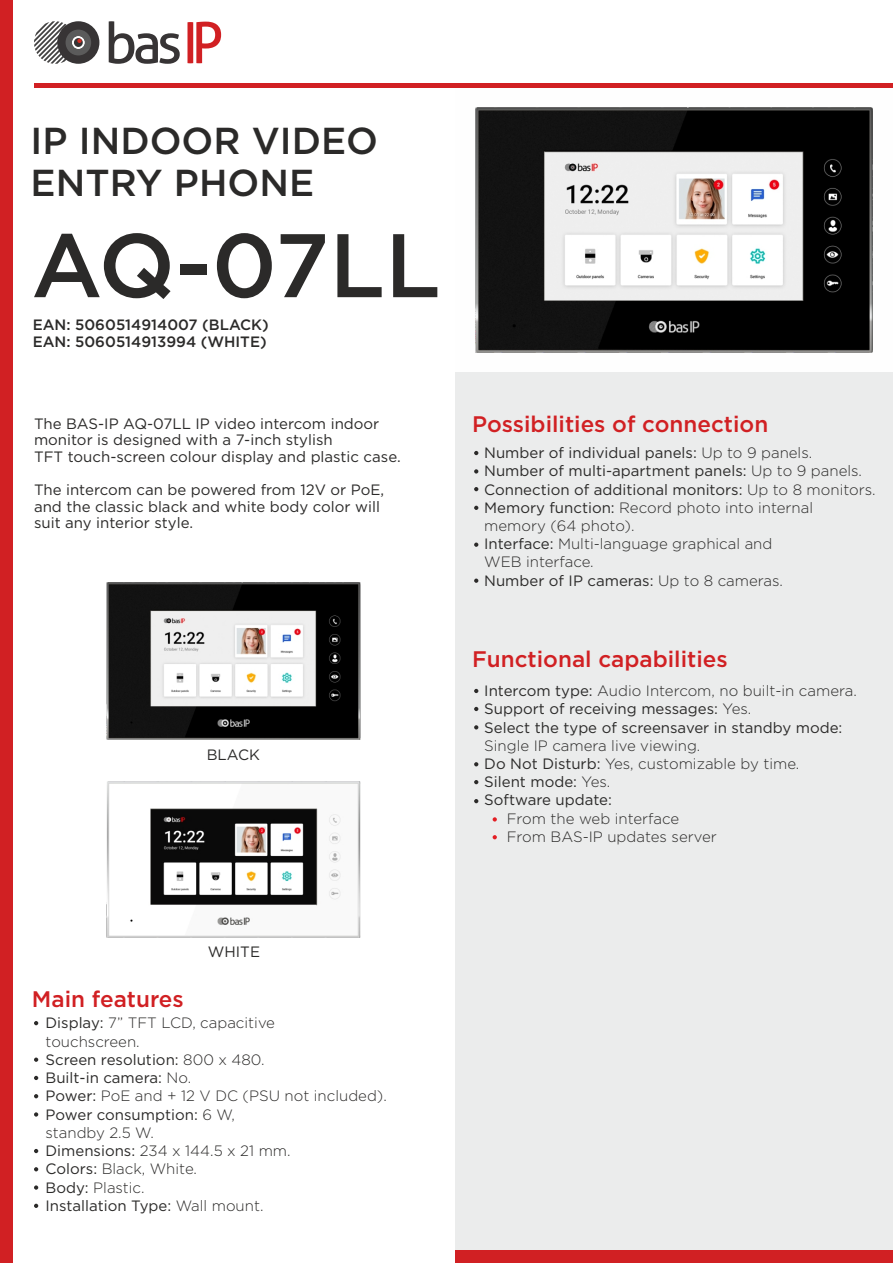
<style>
.page{position:relative;width:893px;height:1263px;background:#fff}
.page>*{position:absolute;margin:0;border:0;box-sizing:border-box;transform-origin:0 0}
.t1{font:500 90px "Gotham Pro";letter-spacing:-.015em;color:#2b2a29}
.t2{font:500 37.5px/42px "Gotham Pro";color:#2b2a29}
.t3{font:500 22.5px "Gotham Pro";color:#d12023}
.t4{font:15px/18.1px "Gotham Pro";color:#2b2a29}
.t5{font:300 15px/18.3px "Gotham Pro";color:#2b2a29}
.t6{font:500 15px/16.8px "Gotham Pro";color:#2b2a29}
.s1{font-weight:300}
.s2{font-weight:400}
</style>
<div class="page">
<div style="left:455px;top:372px;width:438px;height:891px;background:#ebecec"></div>
<div style="left:0;top:0;width:13px;height:1263px;background:#d12023"></div>
<svg style="left:109px;top:21px;width:71px;height:43px"></svg>
<svg style="left:187px;top:22px;width:34px;height:41px"></svg>
<svg style="left:34px;top:21px;width:65px;height:43px"></svg>
<hr style="left:34px;top:83px;width:859px;height:4px;background:#d12023">
<div style="left:455px;top:1250px;width:438px;height:13px;background:#d12023"></div>
<svg style="left:34px;top:1021px;width:4px;height:4px"></svg>
<svg style="left:34px;top:1057px;width:4px;height:5px"></svg>
<svg style="left:34px;top:1076px;width:4px;height:4px"></svg>
<svg style="left:34px;top:1094px;width:4px;height:4px"></svg>
<svg style="left:34px;top:1112px;width:4px;height:4px"></svg>
<svg style="left:34px;top:1167px;width:4px;height:4px"></svg>
<svg style="left:34px;top:1185px;width:4px;height:5px"></svg>
<svg style="left:34px;top:1204px;width:4px;height:4px"></svg>
<svg style="left:34px;top:1149px;width:4px;height:4px"></svg>
<svg style="left:474px;top:451px;width:4px;height:4px"></svg>
<svg style="left:474px;top:487px;width:4px;height:4px"></svg>
<svg style="left:474px;top:469px;width:4px;height:4px"></svg>
<svg style="left:474px;top:543px;width:4px;height:4px"></svg>
<svg style="left:474px;top:689px;width:4px;height:4px"></svg>
<svg style="left:474px;top:707px;width:4px;height:4px"></svg>
<svg style="left:474px;top:725px;width:4px;height:4px"></svg>
<svg style="left:474px;top:762px;width:4px;height:4px"></svg>
<svg style="left:474px;top:799px;width:4px;height:4px"></svg>
<svg style="left:474px;top:506px;width:4px;height:4px"></svg>
<svg style="left:474px;top:579px;width:4px;height:4px"></svg>
<img style="left:475px;top:107px;width:398px;height:246px">
<img style="left:106px;top:582px;width:255px;height:158px">
<svg style="left:493px;top:817px;width:4px;height:4px"></svg>
<svg style="left:493px;top:835px;width:4px;height:4px"></svg>
<img style="left:106px;top:781px;width:255px;height:157px">
<svg style="left:474px;top:780px;width:4px;height:4px"></svg>
<h2 class="t2" style="left:31px;top:123px;width:349px">IP INDOOR VIDEO<br>ENTRY PHONE</h2>
<h1 class="t1" style="left:31px;top:231px;width:411px">AQ-07LL</h1>
<p class="t6" style="left:33px;top:317px;width:238px">EAN: 5060514914007 (BLACK)<br>EAN: 5060514913994 (WHITE)</p>
<p class="t4" style="left:34px;top:415px;width:347px">The BAS-IP AQ-07LL IP video intercom indoor</p>
<p class="t4" style="left:34px;top:432px;width:300px">monitor is designed with a 7-inch stylish</p>
<p class="t4" style="left:34px;top:448px;width:368px">TFT touch-screen colour display and plastic case.</p>
<p class="t4" style="left:34px;top:498px;width:347px">and the classic black and white body color will</p>
<p class="t4" style="left:34px;top:482px;width:352px">The intercom can be powered from 12V or PoE,</p>
<p class="t4" style="left:34px;top:515px;width:161px">suit any interior style.</p>
<p class="t4" style="left:207px;top:746px;width:55px">BLACK</p>
<h3 class="t3" style="left:472px;top:415px;width:298px">Possibilities of connection</h3>
<p class="t4" style="left:484px;top:445px;width:393px">Number of individual panels: <span class="s1">Up to 9 panels.<br></span>Number of multi-apartment panels: <span class="s1">Up to 9 panels.<br></span>Connection of additional monitors: <span class="s1">Up to 8 monitors.<br></span>Memory function: <span class="s1">Record photo into internal memory (64 photo).<br></span>Interface: <span class="s1">Multi-language graphical and<br>WEB interface.<br></span>Number of IP cameras: <span class="s1">Up to 8 cameras.</span></p>
<h3 class="t3" style="left:472px;top:650px;width:257px">Functional capabilities</h3>
<p class="t4" style="left:484px;top:682px;width:374px">Intercom type: <span class="s1">Audio Intercom, no built-in camera.<br></span>Support of receiving messages: <span class="s1">Yes.<br></span>Select the type of screensaver in standby mode:</p>
<p class="t5" style="left:484px;top:737px;width:317px">Single IP camera live viewing.<br><span class="s2">Do Not Disturb:</span> Yes, customizable by time.<br><span class="s2">Silent mode:</span> Yes.<br><span class="s2">Software update:</span></p>
<p class="t5" style="left:507px;top:810px;width:211px">From the web interface<br>From BAS-IP updates server</p>
<p class="t4" style="left:208px;top:944px;width:54px">WHITE</p>
<h3 class="t3" style="left:32px;top:991px;width:153px">Main features</h3>
<p class="t5" style="left:46px;top:1015px;width:343px"><span class="s2">Display:</span> 7” TFT LCD, capacitive<br>touchscreen.<br><span class="s2">Screen resolution:</span> 800 x 480.<br><span class="s2">Built-in camera:</span> No.<br><span class="s2">Power:</span> PoE and + 12 V DC (PSU not included).<br><span class="s2">Power consumption:</span> 6 W,<br>standby 2.5 W.<br><span class="s2">Dimensions:</span> 234 x 144.5 x 21 mm.<br><span class="s2">Colors:</span> Black, White.<br><span class="s2">Body:</span> Plastic.<br><span class="s2">Installation Type:</span> Wall mount.</p>
</div>
